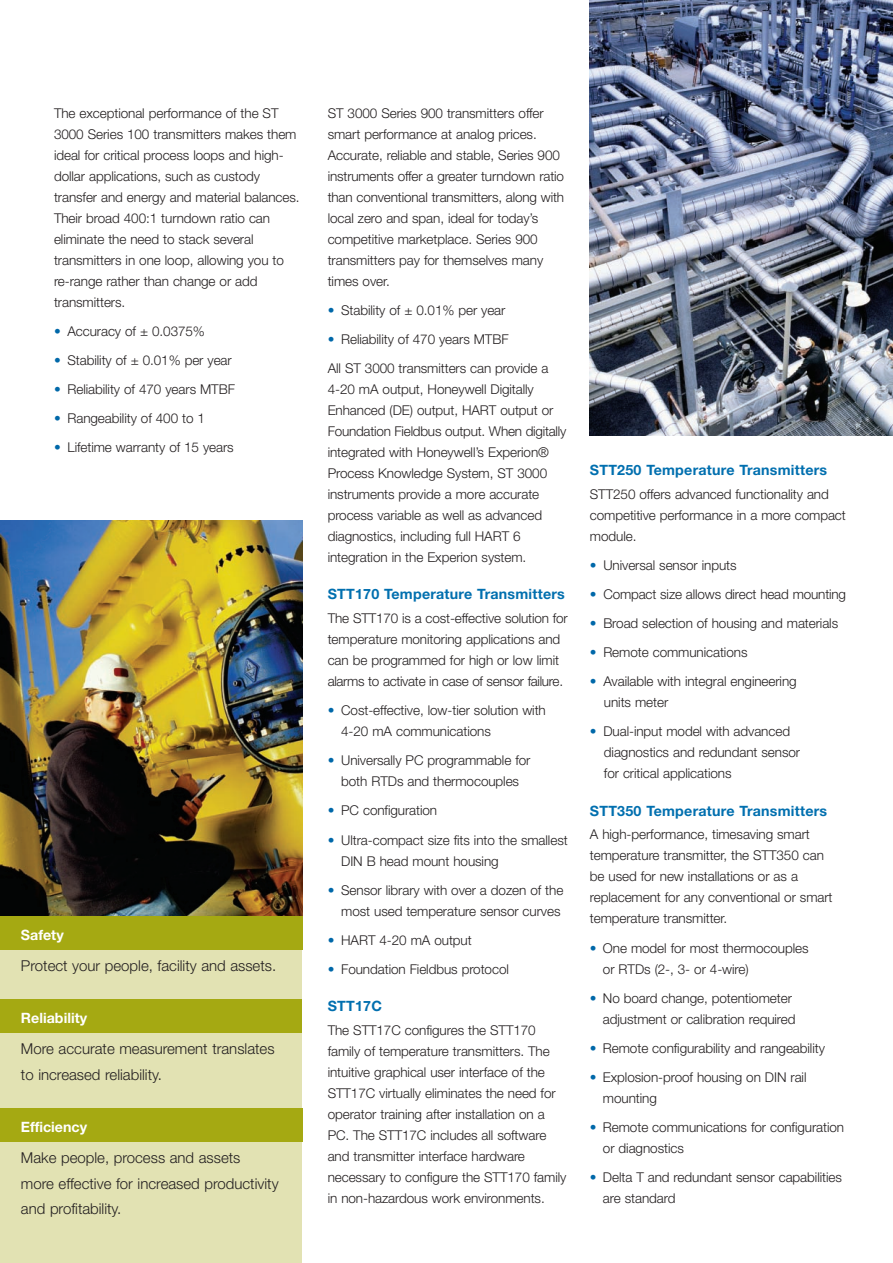
<style>
.page{position:relative;width:893px;height:1263px;background:#fff}
.page>*{position:absolute;margin:0;border:0;box-sizing:border-box;transform-origin:0 0}
.t1{font:300 15px/25.5px "Helvetica Neue";color:#231f20}
.t2{font:700 14.25px "Helvetica Neue";letter-spacing:.015em;color:#006faf}
.t3{font:700 14.25px "Helvetica Neue";color:#fff}
.t4{font:300 13.5px/21px "Helvetica Neue";letter-spacing:-.005em;color:#231f20}
.s1{color:#0068a9}
</style>
<div class="page">
<img style="left:590px;top:0;width:303px;height:436px">
<img style="left:0;top:520px;width:303px;height:396px">
<div style="left:0;top:916px;width:302px;height:347px;background:#e2e2b3"></div>
<div style="left:0;top:916px;width:303px;height:34px;background:#a5a912"></div>
<div style="left:0;top:999px;width:302px;height:34px;background:#a5a912"></div>
<div style="left:0;top:1109px;width:303px;height:33px;background:#a5a912"></div>
<p class="t4" style="left:54px;top:104px;width:247px">The exceptional performance of the ST 3000 Series 100 transmitters makes them ideal for critical process loops and high&shy;dollar applications, such as custody transfer and energy and material balances.<br>Their broad 400:1 turndown ratio can eliminate the need to stack several transmitters in one loop, allowing you to re-range rather than change or add transmitters.</p>
<p class="t4" style="left:54px;top:322px;width:152px"><span class="s1">•</span> Accuracy of ± 0.0375%</p>
<p class="t4" style="left:54px;top:351px;width:179px"><span class="s1">•</span> Stability of ± 0.01% per year</p>
<p class="t4" style="left:54px;top:380px;width:182px"><span class="s1">•</span> Reliability of 470 years MTBF</p>
<p class="t4" style="left:54px;top:409px;width:153px"><span class="s1">•</span> Rangeability of 400 to 1</p>
<p class="t4" style="left:54px;top:438px;width:181px"><span class="s1">•</span> Lifetime warranty of 15 years</p>
<p class="t3" style="left:21px;top:929px;width:44px">Safety</p>
<p class="t1" style="left:21px;top:954px;width:257px">Protect your people, facility and assets.</p>
<p class="t3" style="left:21px;top:1013px;width:68px">Reliability</p>
<p class="t1" style="left:21px;top:1037px;width:255px">More accurate measurement translates to increased reliability.</p>
<p class="t3" style="left:21px;top:1122px;width:68px">Efficiency</p>
<p class="t1" style="left:21px;top:1146px;width:259px">Make people, process and assets<br>more effective for increased productivity and profitability.</p>
<p class="t4" style="left:328px;top:104px;width:238px">ST 3000 Series 900 transmitters offer smart performance at analog prices.<br>Accurate, reliable and stable, Series 900 instruments offer a greater turndown ratio than conventional transmitters, along with local zero and span, ideal for today’s competitive marketplace. Series 900 transmitters pay for themselves many times over.</p>
<p class="t4" style="left:328px;top:301px;width:179px"><span class="s1">•</span> Stability of ± 0.01% per year</p>
<p class="t4" style="left:328px;top:326px;width:222px;line-height:29.1px"><span class="s1">•</span> Reliability of 470 years MTBF<br>All ST 3000 transmitters can provide a</p>
<p class="t4" style="left:328px;top:380px;width:240px">4-20 mA output, Honeywell Digitally Enhanced (DE) output, HART output or Foundation Fieldbus output. When digitally integrated with Honeywell’s Experion® Process Knowledge System, ST 3000 instruments provide a more accurate process variable as well as advanced diagnostics, including full HART 6 integration in the Experion system.</p>
<p class="t2" style="left:328px;top:589px;width:239px">STT170 Temperature Transmitters</p>
<p class="t4" style="left:328px;top:609px;width:242px">The STT170 is a cost-effective solution for temperature monitoring applications and can be programmed for high or low limit alarms to activate in case of sensor failure.</p>
<p class="t4" style="left:341px;top:701px;width:206px;text-indent:-14px"><span class="s1">•</span> Cost-effective, low-tier solution with<br>4-20 mA communications</p>
<p class="t4" style="left:328px;top:751px;width:204px;text-align:center"><span class="s1">•</span> Universally PC programmable for both RTDs and thermocouples</p>
<p class="t4" style="left:328px;top:801px;width:111px"><span class="s1">•</span> PC configuration</p>
<p class="t4" style="left:341px;top:830px;width:228px;text-indent:-14px"><span class="s1">•</span> Ultra-compact size fits into the smallest<br>DIN B head mount housing</p>
<p class="t4" style="left:328px;top:881px;width:237px;text-align:right"><span class="s1">•</span> Sensor library with over a dozen of the most used temperature sensor curves</p>
<p class="t4" style="left:328px;top:931px;width:146px"><span class="s1">•</span> HART 4-20 mA output</p>
<p class="t4" style="left:328px;top:960px;width:183px"><span class="s1">•</span> Foundation Fieldbus protocol</p>
<p class="t2" style="left:328px;top:1001px;width:56px">STT17C</p>
<p class="t4" style="left:328px;top:1021px;width:240px">The STT17C configures the STT170 family of temperature transmitters. The intuitive graphical user interface of the STT17C virtually eliminates the need for operator training after installation on a PC. The STT17C includes all software and transmitter interface hardware necessary to configure the STT170 family in non-hazardous work environments.</p>
<p class="t2" style="left:590px;top:465px;width:239px">STT250 Temperature Transmitters</p>
<p class="t4" style="left:590px;top:485px;width:258px">STT250 offers advanced functionality and competitive performance in a more compact module.</p>
<p class="t4" style="left:590px;top:556px;width:148px"><span class="s1">•</span> Universal sensor inputs</p>
<p class="t4" style="left:590px;top:585px;width:258px"><span class="s1">•</span> Compact size allows direct head mounting</p>
<p class="t4" style="left:590px;top:614px;width:250px"><span class="s1">•</span> Broad selection of housing and materials</p>
<p class="t4" style="left:590px;top:643px;width:159px"><span class="s1">•</span> Remote communications</p>
<p class="t4" style="left:604px;top:672px;width:194px;text-indent:-14px"><span class="s1">•</span> Available with integral engineering units meter</p>
<p class="t4" style="left:604px;top:722px;width:198px;text-indent:-14px"><span class="s1">•</span> Dual-input model with advanced diagnostics and redundant sensor for critical applications</p>
<p class="t2" style="left:590px;top:805px;width:239px">STT350 Temperature Transmitters</p>
<p class="t4" style="left:590px;top:825px;width:244px">A high-performance, timesaving smart temperature transmitter, the STT350 can be used for new installations or as a replacement for any conventional or smart temperature transmitter.</p>
<p class="t4" style="left:603px;top:938px;width:207px;text-indent:-13px"><span class="s1">•</span> One model for most thermocouples or RTDs (2-, 3- or 4-wire)</p>
<p class="t4" style="left:590px;top:988px;width:207px;text-align:right"><span class="s1">•</span> No board change, potentiometer adjustment or calibration required</p>
<p class="t4" style="left:590px;top:1039px;width:237px"><span class="s1">•</span> Remote configurability and rangeability</p>
<p class="t4" style="left:603px;top:1068px;width:205px;text-indent:-13px"><span class="s1">•</span> Explosion-proof housing on DIN rail mounting</p>
<p class="t4" style="left:603px;top:1118px;width:243px;text-indent:-13px"><span class="s1">•</span> Remote communications for configuration or diagnostics</p>
<p class="t4" style="left:603px;top:1168px;width:240px;text-indent:-13px"><span class="s1">•</span> Delta T and redundant sensor capabilities are standard</p>
</div>
